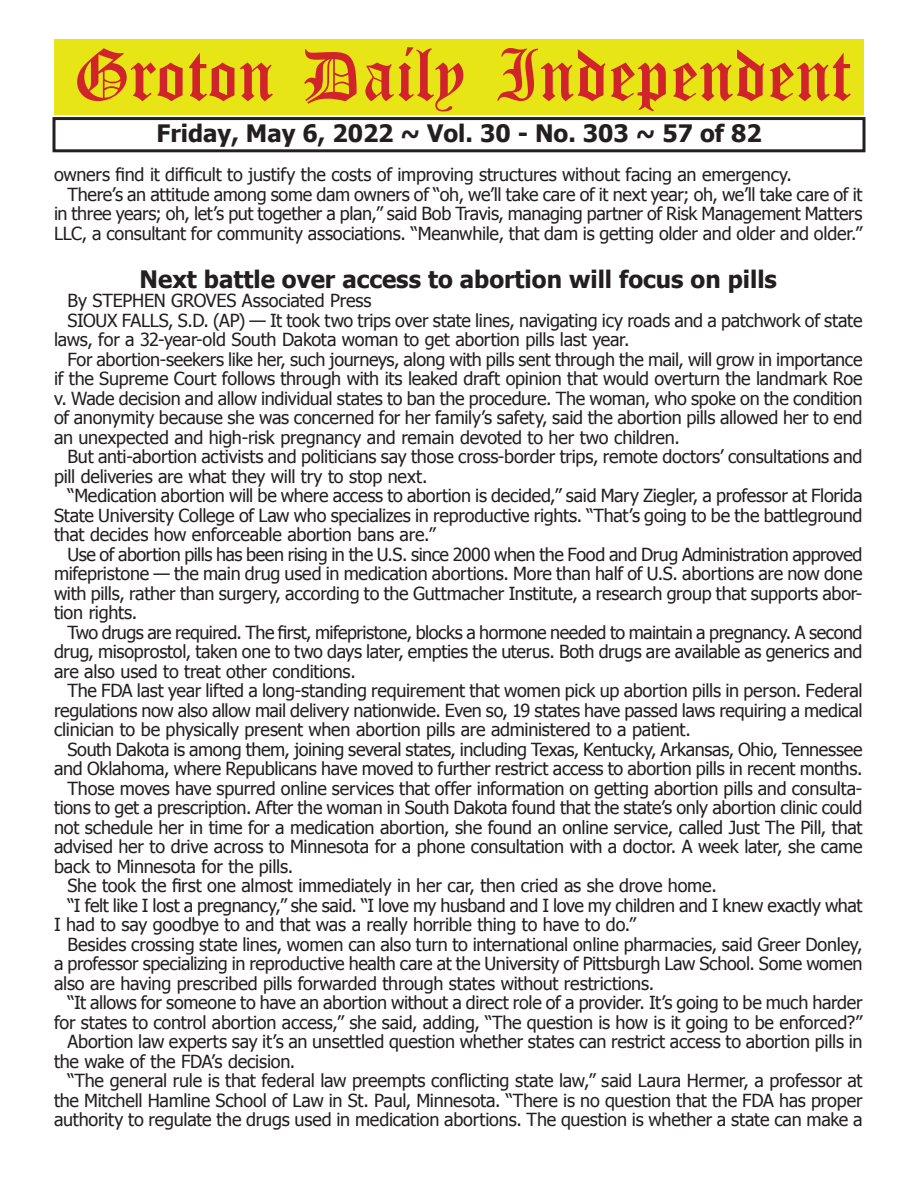
<style>
.page{position:relative;width:918px;height:1188px;background:#fff}
.page>*{position:absolute;margin:0;border:0;box-sizing:border-box;transform-origin:0 0}
.t1{font:54px "Old English Five";color:#d1232a}
.t2{font:700 24px "Tahoma";color:#231f20}
.t3{font:18px "Tahoma";letter-spacing:-.015em;color:#231f20}
</style>
<div class="page">
<div style="left:52px;top:117px;width:814px;height:35px;border:3px solid #231f20"></div>
<div style="left:54px;top:40px;width:810px;height:75px;background:#e7e515"></div>
<h1 class="t1" style="left:73px;top:50px;width:779px">Groton Daily Independent</h1>
<h2 class="t2" style="left:156px;top:116px;width:607px">Friday, May 6, 2022 ~ Vol. 30 - No. 303 ~ 57 of 82</h2>
<p class="t3" style="left:54px;top:163px;width:740px">owners find it difficult to justify the costs of improving structures without facing an emergency.</p>
<p class="t3" style="left:68px;top:182px;width:796px">There’s an attitude among some dam owners of “oh, we’ll take care of it next year; oh, we’ll take care of it</p>
<p class="t3" style="left:54px;top:202px;width:810px">in three years; oh, let’s put together a plan,” said Bob Travis, managing partner of Risk Management Matters</p>
<p class="t3" style="left:54px;top:221px;width:810px">LLC, a consultant for community associations. “Meanwhile, that dam is getting older and older and older.”</p>
<h2 class="t2" style="left:140px;top:262px;width:639px">Next battle over access to abortion will focus on pills</h2>
<p class="t3" style="left:68px;top:289px;width:305px">By STEPHEN GROVES Associated Press</p>
<p class="t3" style="left:68px;top:308px;width:797px">SIOUX FALLS, S.D. (AP) — It took two trips over state lines, navigating icy roads and a patchwork of state</p>
<p class="t3" style="left:54px;top:328px;width:577px">laws, for a 32-year-old South Dakota woman to get abortion pills last year.</p>
<p class="t3" style="left:68px;top:347px;width:796px">For abortion-seekers like her, such journeys, along with pills sent through the mail, will grow in importance</p>
<p class="t3" style="left:54px;top:367px;width:810px">if the Supreme Court follows through with its leaked draft opinion that would overturn the landmark Roe</p>
<p class="t3" style="left:54px;top:386px;width:810px">v. Wade decision and allow individual states to ban the procedure. The woman, who spoke on the condition</p>
<p class="t3" style="left:54px;top:406px;width:810px">of anonymity because she was concerned for her family’s safety, said the abortion pills allowed her to end</p>
<p class="t3" style="left:54px;top:425px;width:627px">an unexpected and high-risk pregnancy and remain devoted to her two children.</p>
<p class="t3" style="left:68px;top:445px;width:797px">But anti-abortion activists and politicians say those cross-border trips, remote doctors’ consultations and</p>
<p class="t3" style="left:54px;top:464px;width:375px">pill deliveries are what they will try to stop next.</p>
<p class="t3" style="left:68px;top:484px;width:796px">“Medication abortion will be where access to abortion is decided,” said Mary Ziegler, a professor at Florida</p>
<p class="t3" style="left:54px;top:503px;width:810px">State University College of Law who specializes in reproductive rights. “That’s going to be the battleground</p>
<p class="t3" style="left:54px;top:523px;width:383px">that decides how enforceable abortion bans are.”</p>
<p class="t3" style="left:68px;top:542px;width:797px">Use of abortion pills has been rising in the U.S. since 2000 when the Food and Drug Administration approved</p>
<p class="t3" style="left:54px;top:562px;width:810px">mifepristone — the main drug used in medication abortions. More than half of U.S. abortions are now done</p>
<p class="t3" style="left:54px;top:581px;width:810px">with pills, rather than surgery, according to the Guttmacher Institute, a research group that supports abor-</p>
<p class="t3" style="left:54px;top:601px;width:85px">tion rights.</p>
<p class="t3" style="left:68px;top:620px;width:796px">Two drugs are required. The first, mifepristone, blocks a hormone needed to maintain a pregnancy. A second</p>
<p class="t3" style="left:54px;top:640px;width:810px">drug, misoprostol, taken one to two days later, empties the uterus. Both drugs are available as generics and</p>
<p class="t3" style="left:54px;top:659px;width:303px">are also used to treat other conditions.</p>
<p class="t3" style="left:68px;top:679px;width:797px">The FDA last year lifted a long-standing requirement that women pick up abortion pills in person. Federal</p>
<p class="t3" style="left:54px;top:698px;width:810px">regulations now also allow mail delivery nationwide. Even so, 19 states have passed laws requiring a medical</p>
<p class="t3" style="left:54px;top:718px;width:638px">clinician to be physically present when abortion pills are administered to a patient.</p>
<p class="t3" style="left:68px;top:737px;width:796px">South Dakota is among them, joining several states, including Texas, Kentucky, Arkansas, Ohio, Tennessee</p>
<p class="t3" style="left:54px;top:757px;width:810px">and Oklahoma, where Republicans have moved to further restrict access to abortion pills in recent months.</p>
<p class="t3" style="left:68px;top:776px;width:796px">Those moves have spurred online services that offer information on getting abortion pills and consulta-</p>
<p class="t3" style="left:54px;top:796px;width:810px">tions to get a prescription. After the woman in South Dakota found that the state’s only abortion clinic could</p>
<p class="t3" style="left:54px;top:815px;width:810px">not schedule her in time for a medication abortion, she found an online service, called Just The Pill, that</p>
<p class="t3" style="left:54px;top:835px;width:810px">advised her to drive across to Minnesota for a phone consultation with a doctor. A week later, she came</p>
<p class="t3" style="left:54px;top:854px;width:241px">back to Minnesota for the pills.</p>
<p class="t3" style="left:68px;top:874px;width:651px">She took the first one almost immediately in her car, then cried as she drove home.</p>
<p class="t3" style="left:68px;top:893px;width:796px">“I felt like I lost a pregnancy,” she said. “I love my husband and I love my children and I knew exactly what</p>
<p class="t3" style="left:54px;top:913px;width:584px">I had to say goodbye to and that was a really horrible thing to have to do.”</p>
<p class="t3" style="left:68px;top:932px;width:797px">Besides crossing state lines, women can also turn to international online pharmacies, said Greer Donley,</p>
<p class="t3" style="left:54px;top:952px;width:810px">a professor specializing in reproductive health care at the University of Pittsburgh Law School. Some women</p>
<p class="t3" style="left:54px;top:971px;width:602px">also are having prescribed pills forwarded through states without restrictions.</p>
<p class="t3" style="left:68px;top:991px;width:797px">“It allows for someone to have an abortion without a direct role of a provider. It’s going to be much harder</p>
<p class="t3" style="left:54px;top:1010px;width:810px">for states to control abortion access,” she said, adding, “The question is how is it going to be enforced?”</p>
<p class="t3" style="left:68px;top:1030px;width:796px">Abortion law experts say it’s an unsettled question whether states can restrict access to abortion pills in</p>
<p class="t3" style="left:54px;top:1049px;width:243px">the wake of the FDA’s decision.</p>
<p class="t3" style="left:68px;top:1069px;width:797px">“The general rule is that federal law preempts conflicting state law,” said Laura Hermer, a professor at</p>
<p class="t3" style="left:54px;top:1088px;width:810px">the Mitchell Hamline School of Law in St. Paul, Minnesota. “There is no question that the FDA has proper</p>
<p class="t3" style="left:54px;top:1108px;width:810px">authority to regulate the drugs used in medication abortions. The question is whether a state can make a</p>
</div>
